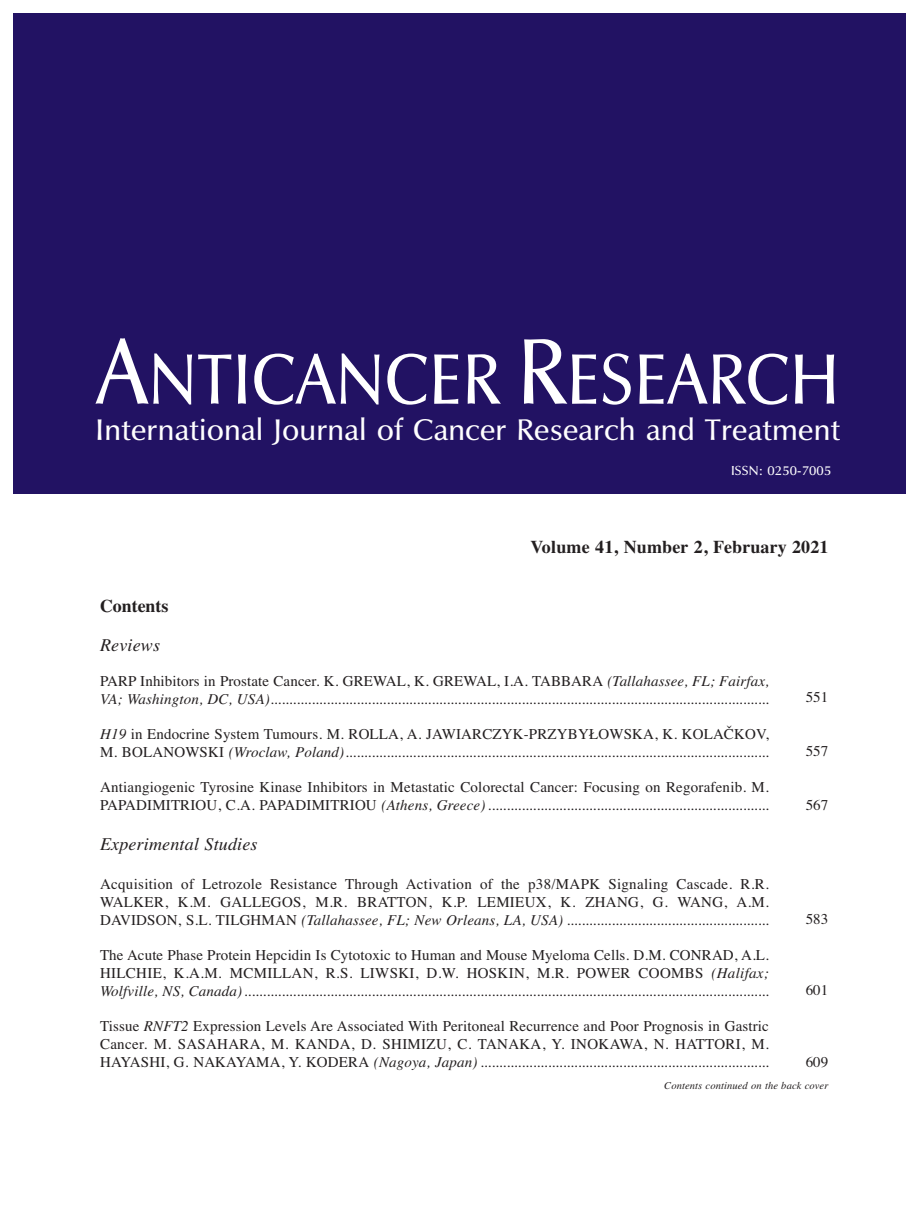
<style>
.page{position:relative;width:920px;height:1218px;background:#fff}
.page>*{position:absolute;margin:0;border:0;box-sizing:border-box;transform-origin:0 0}
.t1{font:73.5px "UB Optima";letter-spacing:.01em;color:#fff;scale:.9 1}
.t2{font:30.75px "UB Optima";letter-spacing:.01em;color:#fff}
.t3{font:700 18px "Times";letter-spacing:.005em;color:#231f20}
.t4{font:italic 18px "Times";letter-spacing:.01em;color:#231f20}
.t5{font:italic 15px/18px "Times";letter-spacing:.01em;color:#231f20}
.t6{font:15px/18px "Times";letter-spacing:.015em;color:#231f20;text-align:justify}
.t7{font:13.5px "UB Optima";letter-spacing:.01em;color:#fff}
.t8{font:italic 10.5px "Times";letter-spacing:.01em;color:#231f20}
.s1{font-size:96px}
.s2{font-style:normal}
.s3{font-style:italic}
</style>
<div class="page">
<div style="left:14px;top:14px;width:892px;height:480px;background:#221263"></div>
<h1 class="t1" style="left:96px;top:340px;width:827px"><span class="s1">A</span>NTICANCER <span class="s1">R</span>ESEARCH</h1>
<h2 class="t2" style="left:96px;top:413px;width:746px">International Journal of Cancer Research and Treatment</h2>
<p class="t7" style="left:731px;top:463px;width:102px">ISSN: 0250-7005</p>
<p class="t3" style="left:530px;top:536px;width:299px">Volume 41, Number 2, February 2021</p>
<p class="t3" style="left:100px;top:595px;width:70px">Contents</p>
<p class="t4" style="left:100px;top:634px;width:62px">Reviews</p>
<p class="t5" style="left:100px;top:672px;width:670px"><span class="s2">PARP Inhibitors in Prostate Cancer. K. GREWAL, K. GREWAL, I.A. TABBARA</span> (Tallahassee, FL; Fairfax,<br>VA; Washington, DC, USA).....................................................................................................................................</p>
<p class="t5" style="left:100px;top:725px;width:670px">H19 <span class="s2">in Endocrine System Tumours. M. ROLLA, A. JAWIARCZYK-PRZYBYŁOWSKA, K. KOLAČKOV,<br>M. BOLANOWSKI</span> (Wroclaw, Poland).................................................................................................................</p>
<p class="t6" style="left:100px;top:778px;width:670px">Antiangiogenic Tyrosine Kinase Inhibitors in Metastatic Colorectal Cancer: Focusing on Regorafenib. M.<br>PAPADIMITRIOU, C.A. PAPADIMITRIOU <span class="s3">(Athens, Greece)...........................................................................</span></p>
<p class="t4" style="left:100px;top:833px;width:159px">Experimental Studies</p>
<p class="t6" style="left:100px;top:874px;width:670px">Acquisition of Letrozole Resistance Through Activation of the p38/MAPK Signaling Cascade. R.R.<br>WALKER, K.M. GALLEGOS, M.R. BRATTON, K.P. LEMIEUX, K. ZHANG, G. WANG, A.M.<br>DAVIDSON, S.L. TILGHMAN <span class="s3">(Tallahassee, FL; New Orleans, LA, USA) ......................................................</span></p>
<p class="t5" style="left:100px;top:945px;width:670px;text-align:justify"><span class="s2">The Acute Phase Protein Hepcidin Is Cytotoxic to Human and Mouse Myeloma Cells. D.M. CONRAD, A.L.<br>HILCHIE, K.A.M. MCMILLAN, R.S. LIWSKI, D.W. HOSKIN, M.R. POWER COOMBS</span> (Halifax; Wolfville, NS, Canada)............................................................................................................................................</p>
<p class="t6" style="left:100px;top:1016px;width:670px">Tissue <span class="s3">RNFT2</span> Expression Levels Are Associated With Peritoneal Recurrence and Poor Prognosis in Gastric Cancer. M. SASAHARA, M. KANDA, D. SHIMIZU, C. TANAKA, Y. INOKAWA, N. HATTORI, M.<br>HAYASHI, G. NAKAYAMA, Y. KODERA <span class="s3">(Nagoya, Japan) .............................................................................</span></p>
<p class="t6" style="left:806px;top:688px;width:24px">551</p>
<p class="t6" style="left:806px;top:742px;width:24px">557</p>
<p class="t6" style="left:806px;top:796px;width:24px">567</p>
<p class="t6" style="left:806px;top:910px;width:24px">583</p>
<p class="t6" style="left:806px;top:980px;width:24px">601</p>
<p class="t6" style="left:806px;top:1052px;width:24px">609</p>
<p class="t8" style="left:664px;top:1079px;width:166px">Contents continued on the back cover</p>
</div>
